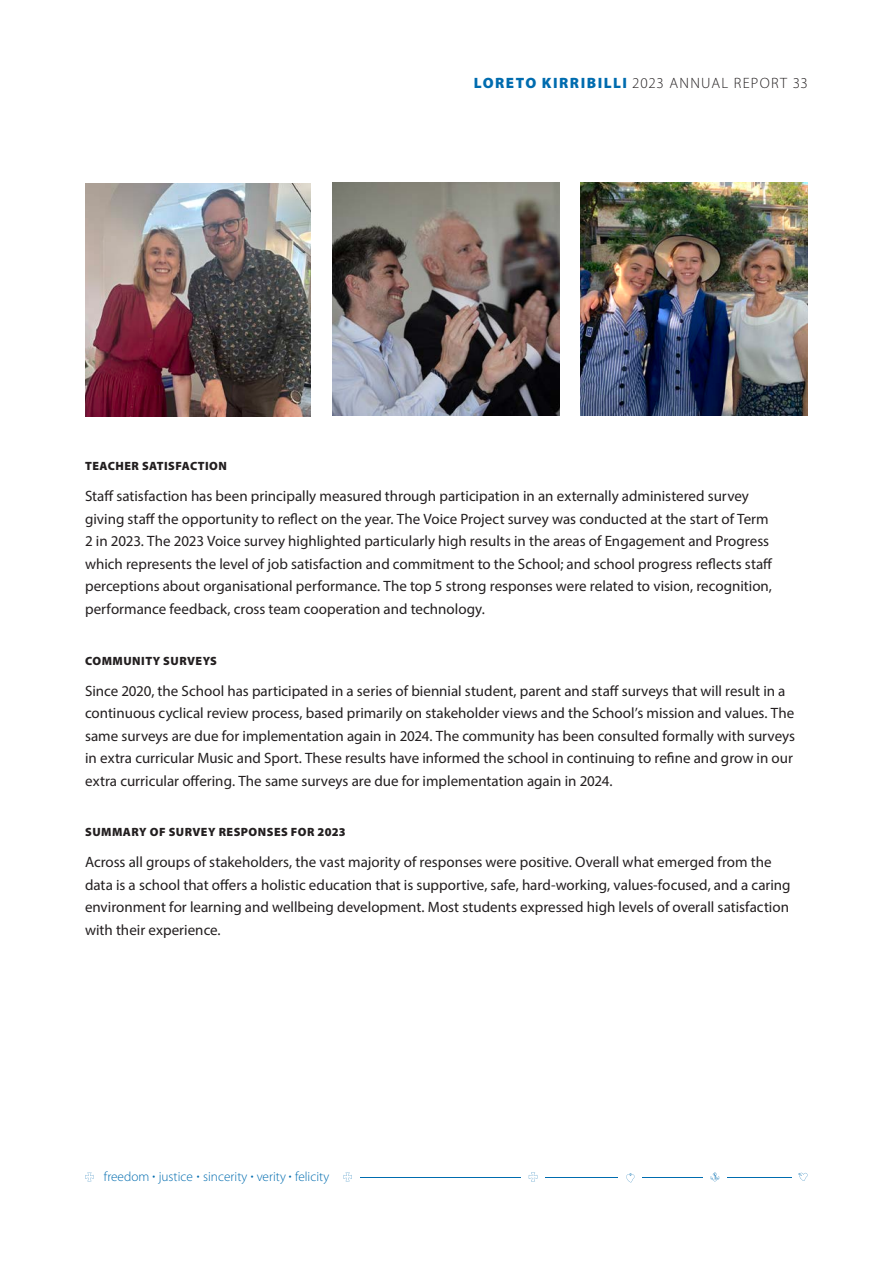
<style>
.page{position:relative;width:893px;height:1263px;background:#fff}
.page>*{position:absolute;margin:0;border:0;box-sizing:border-box;transform-origin:0 0}
.Body_Copy{font:15px/22.5px "Myriad Pro";color:#231f20}
.t1{font:300 15px "Myriad Pro";letter-spacing:.085em;color:#231f20}
.t2{font:300 13.35px "Myriad Pro";color:#006caf}
.Sub_head{font:900 12px "Myriad Pro";letter-spacing:.04em;color:#231f20}
.s1{font-weight:900;color:#006caf}
.s2{font-weight:400;font-size:16.65px}
</style>
<div class="page">
<svg style="left:85px;top:1172px;width:9px;height:9px"></svg>
<hr style="left:360px;top:1177px;width:161px;height:1px;background:#006caf">
<svg style="left:343px;top:1172px;width:9px;height:9px"></svg>
<svg style="left:529px;top:1172px;width:8px;height:10px"></svg>
<svg style="left:798px;top:1173px;width:10px;height:8px"></svg>
<svg style="left:710px;top:1172px;width:9px;height:10px"></svg>
<svg style="left:626px;top:1173px;width:9px;height:9px"></svg>
<hr style="left:545px;top:1177px;width:73px;height:1px;background:#006caf">
<hr style="left:642px;top:1177px;width:61px;height:1px;background:#006caf">
<hr style="left:727px;top:1177px;width:64px;height:1px;background:#006caf">
<img style="left:85px;top:184px;width:225px;height:233px">
<img style="left:333px;top:183px;width:227px;height:233px">
<img style="left:580px;top:183px;width:227px;height:233px">
<p class="t1" style="left:474px;top:74px;width:335px"><span class="s1">LORETO KIRRIBILLI</span> 2023 ANNUAL REPORT 33</p>
<p class="Sub_head" style="left:85px;top:459px;width:143px">TEACHER SATISFACTION</p>
<p class="Body_Copy" style="left:85px;top:485px;width:689px">Staff satisfaction has been principally measured through participation in an externally administered survey giving staff the opportunity to reflect on the year. The Voice Project survey was conducted at the start of Term 2 in 2023. The 2023 Voice survey highlighted particularly high results in the areas of Engagement and Progress which represents the level of job satisfaction and commitment to the School; and school progress reflects staff perceptions about organisational performance. The top 5 strong responses were related to vision, recognition, performance feedback, cross team cooperation and technology.</p>
<p class="Sub_head" style="left:85px;top:654px;width:133px">COMMUNITY SURVEYS</p>
<p class="Body_Copy" style="left:85px;top:679px;width:712px">Since 2020, the School has participated in a series of biennial student, parent and staff surveys that will result in a continuous cyclical review process, based primarily on stakeholder views and the School’s mission and values. The same surveys are due for implementation again in 2024. The community has been consulted formally with surveys in extra curricular Music and Sport. These results have informed the school in continuing to refine and grow in our extra curricular offering. The same surveys are due for implementation again in 2024.</p>
<p class="Sub_head" style="left:85px;top:826px;width:262px">SUMMARY OF SURVEY RESPONSES FOR 2023</p>
<p class="Body_Copy" style="left:85px;top:851px;width:707px">Across all groups of stakeholders, the vast majority of responses were positive. Overall what emerged from the data is a school that offers a holistic education that is supportive, safe, hard-working, values-focused, and a caring environment for learning and wellbeing development. Most students expressed high levels of overall satisfaction with their experience.</p>
<p class="t2" style="left:104px;top:1168px;width:227px">freedom <span class="s2">·</span> justice <span class="s2">·</span> sincerity <span class="s2">·</span> verity <span class="s2">·</span> felicity</p>
</div>
